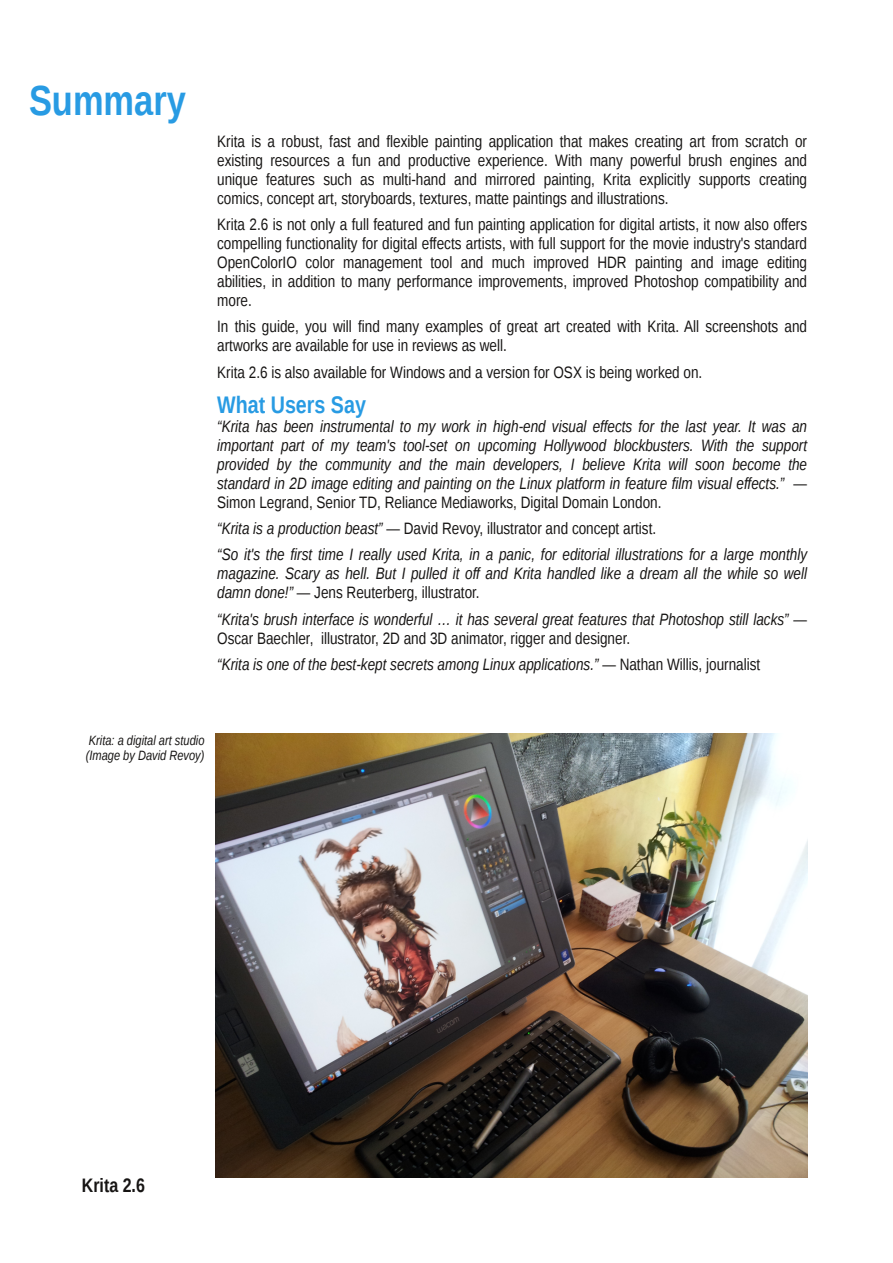
<style>
.page{position:relative;width:893px;height:1263px;background:#fff}
.page>*{position:absolute;margin:0;border:0;box-sizing:border-box;transform-origin:0 0}
.t1{font:700 42px "Liberation Sans Narrow";color:#289be3}
.t2{font:700 24px "Liberation Sans Narrow";color:#289be3}
.t3{font:700 19.5px "Liberation Sans Narrow";color:#161413}
.t4{font:italic 16.5px/18.9px "Liberation Sans Narrow";color:#161413}
.t5{font:16.5px/18.9px "Liberation Sans Narrow";color:#161413;text-align:justify}
.t6{font:italic 13.5px/15.5px "Liberation Sans Narrow";color:#161413}
.s1{font-style:normal}
</style>
<div class="page">
<img style="left:215px;top:733px;width:592px;height:444px">
<h1 class="t1" style="left:29px;top:75px;width:158px">Summary</h1>
<p class="t5" style="left:217px;top:132px;width:591px">Krita is a robust, fast and flexible painting application that makes creating art from scratch or existing resources a fun and productive experience. With many powerful brush engines and unique features such as multi-hand and mirrored painting, Krita explicitly supports creating comics, concept art, storyboards, textures, matte paintings and illustrations.</p>
<p class="t5" style="left:217px;top:215px;width:591px">Krita 2.6 is not only a full featured and fun painting application for digital artists, it now also offers compelling functionality for digital effects artists, with full support for the movie industry's standard OpenColorIO color management tool and much improved HDR painting and image editing abilities, in addition to many performance improvements, improved Photoshop compatibility and more.</p>
<p class="t5" style="left:217px;top:317px;width:591px">In this guide, you will find many examples of great art created with Krita. All screenshots and artworks are available for use in reviews as well.</p>
<p class="t5" style="left:217px;top:362px;width:487px">Krita 2.6 is also available for Windows and a version for OSX is being worked on.</p>
<h2 class="t2" style="left:217px;top:390px;width:150px">What Users Say</h2>
<p class="t4" style="left:217px;top:416px;width:591px;text-align:justify">“Krita has been instrumental to my work in high-end visual effects for the last year. It was an important part of my team's tool-set on upcoming Hollywood blockbusters. With the support provided by the community and the main developers, I believe Krita will soon become the standard in 2D image editing and painting on the Linux platform in feature film visual effects.” <span class="s1">— Simon Legrand, Senior TD, Reliance Mediaworks, Digital Domain London.</span></p>
<p class="t4" style="left:217px;top:515px;width:591px;line-height:26.4px">“Krita is a production beast” <span class="s1">— David Revoy, illustrator and concept artist.<br></span>“So it's the first time I really used Krita, in a panic, for editorial illustrations for a large monthly</p>
<p class="t4" style="left:217px;top:564px;width:591px">magazine. Scary as hell. But I pulled it off and Krita handled like a dream all the while so well damn done!” <span class="s1">— Jens Reuterberg, illustrator.</span></p>
<p class="t4" style="left:217px;top:609px;width:591px">“Krita's brush interface is wonderful … it has several great features that Photoshop still lacks” <span class="s1">—<br>Oscar Baechler, illustrator, 2D and 3D animator, rigger and designer.</span></p>
<p class="t4" style="left:217px;top:655px;width:545px">“Krita is one of the best-kept secrets among Linux applications.” <span class="s1">— Nathan Willis, journalist</span></p>
<p class="t6" style="left:86px;top:732px;width:120px">Krita: a digital art studio (Image by David Revoy)</p>
<p class="t3" style="left:82px;top:1173px;width:65px">Krita 2.6</p>
</div>
